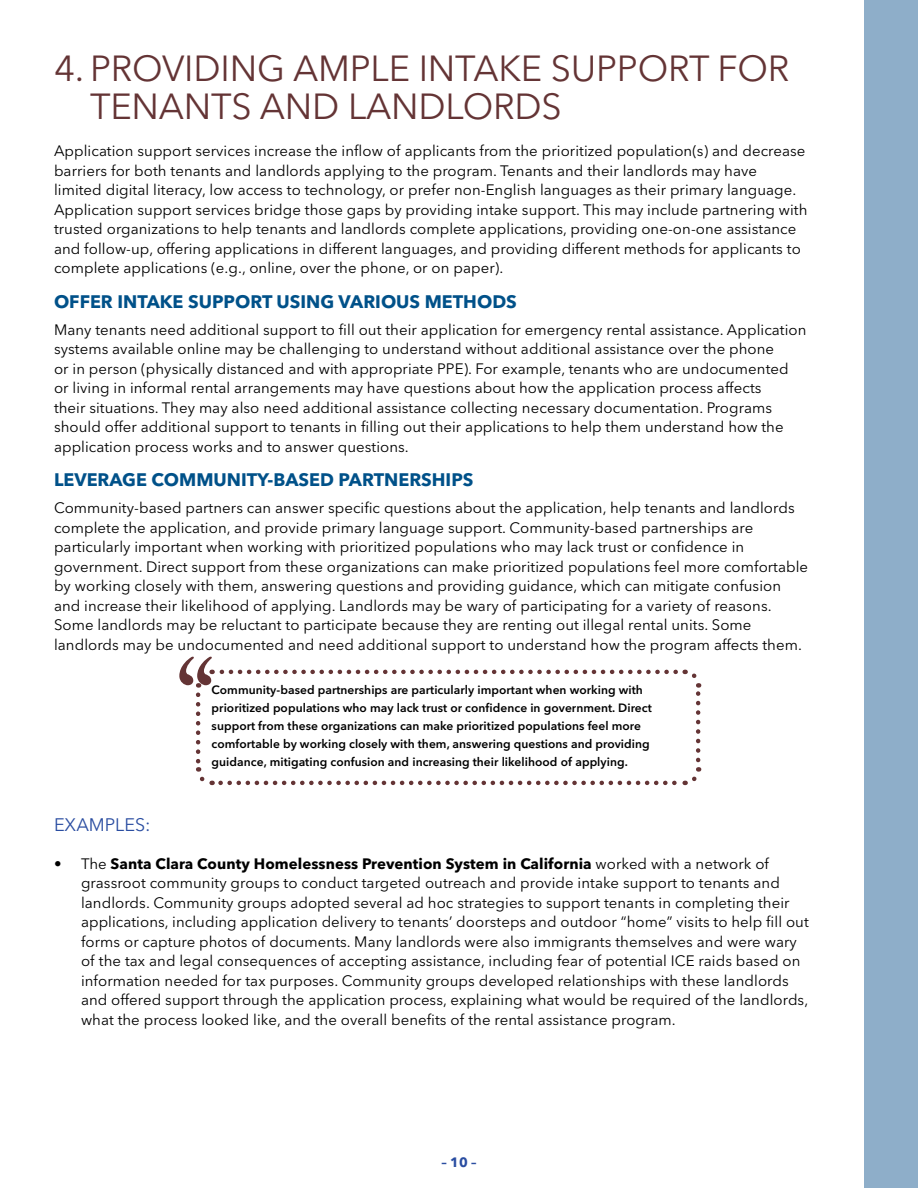
<style>
.page{position:relative;width:918px;height:1188px;background:#fff}
.page>*{position:absolute;margin:0;border:0;box-sizing:border-box;transform-origin:0 0}
.t1{font:36px/37.5px "Avenir Next LT Pro";letter-spacing:-.005em;color:#643435}
.t2{font:700 18px "Avenir Next LT Pro";color:#005189}
.t3{font:18px "Avenir Next LT Pro";color:#2a4da1}
.t4{font:15px/19.5px "Avenir Next LT Pro";letter-spacing:.005em;color:#000}
.t5{font:700 13.5px "Avenir Next LT Pro";color:#2a4da1}
.t6{font:600 12px/18px "Avenir Next LT Pro";letter-spacing:.005em;color:#000}
.s1{font-weight:700}
</style>
<div class="page">
<div style="left:864px;top:0;width:54px;height:1188px;background:#8eaec9"></div>
<svg style="left:196px;top:695px;width:17px;height:91px"></svg>
<svg style="left:221px;top:767px;width:481px;height:18px"></svg>
<svg style="left:684px;top:669px;width:17px;height:91px"></svg>
<svg style="left:179px;top:657px;width:497px;height:31px"></svg>
<h1 class="t1" style="left:90px;top:50px;width:701px;text-indent:-36px">4. PROVIDING AMPLE INTAKE SUPPORT FOR<br>TENANTS AND LANDLORDS</h1>
<p class="t4" style="left:54px;top:141px;width:755px">Application support services increase the inflow of applicants from the prioritized population(s) and decrease barriers for both tenants and landlords applying to the program. Tenants and their landlords may have limited digital literacy, low access to technology, or prefer non-English languages as their primary language.<br>Application support services bridge those gaps by providing intake support. This may include partnering with trusted organizations to help tenants and landlords complete applications, providing one-on-one assistance and follow-up, offering applications in different languages, and providing different methods for applicants to complete applications (e.g., online, over the phone, or on paper).</p>
<p class="t2" style="left:54px;top:290px;width:464px">OFFER INTAKE SUPPORT USING VARIOUS METHODS</p>
<p class="t4" style="left:54px;top:320px;width:754px">Many tenants need additional support to fill out their application for emergency rental assistance. Application systems available online may be challenging to understand without additional assistance over the phone<br>or in person (physically distanced and with appropriate PPE). For example, tenants who are undocumented or living in informal rental arrangements may have questions about how the application process affects<br>their situations. They may also need additional assistance collecting necessary documentation. Programs should offer additional support to tenants in filling out their applications to help them understand how the application process works and to answer questions.</p>
<p class="t2" style="left:54px;top:469px;width:421px">LEVERAGE COMMUNITY-BASED PARTNERSHIPS</p>
<p class="t4" style="left:54px;top:498px;width:756px">Community-based partners can answer specific questions about the application, help tenants and landlords complete the application, and provide primary language support. Community-based partnerships are particularly important when working with prioritized populations who may lack trust or confidence in government. Direct support from these organizations can make prioritized populations feel more comfortable by working closely with them, answering questions and providing guidance, which can mitigate confusion and increase their likelihood of applying. Landlords may be wary of participating for a variety of reasons.<br>Some landlords may be reluctant to participate because they are renting out illegal rental units. Some landlords may be undocumented and need additional support to understand how the program affects them.</p>
<p class="t6" style="left:212px;top:681px;width:442px">Community-based partnerships are particularly important when working with prioritized populations who may lack trust or confidence in government. Direct support from these organizations can make prioritized populations feel more comfortable by working closely with them, answering questions and providing guidance, mitigating confusion and increasing their likelihood of applying.</p>
<p class="t3" style="left:54px;top:814px;width:98px">EXAMPLES:</p>
<p class="t4" style="left:81px;top:854px;width:729px;text-indent:-27px">• The <span class="s1">Santa Clara County Homelessness Prevention System in California</span> worked with a network of grassroot community groups to conduct targeted outreach and provide intake support to tenants and landlords. Community groups adopted several ad hoc strategies to support tenants in completing their applications, including application delivery to tenants’ doorsteps and outdoor “home” visits to help fill out forms or capture photos of documents. Many landlords were also immigrants themselves and were wary of the tax and legal consequences of accepting assistance, including fear of potential ICE raids based on information needed for tax purposes. Community groups developed relationships with these landlords and offered support through the application process, explaining what would be required of the landlords, what the process looked like, and the overall benefits of the rental assistance program.</p>
<p class="t5" style="left:441px;top:1154px;width:37px">– 10 –</p>
</div>
